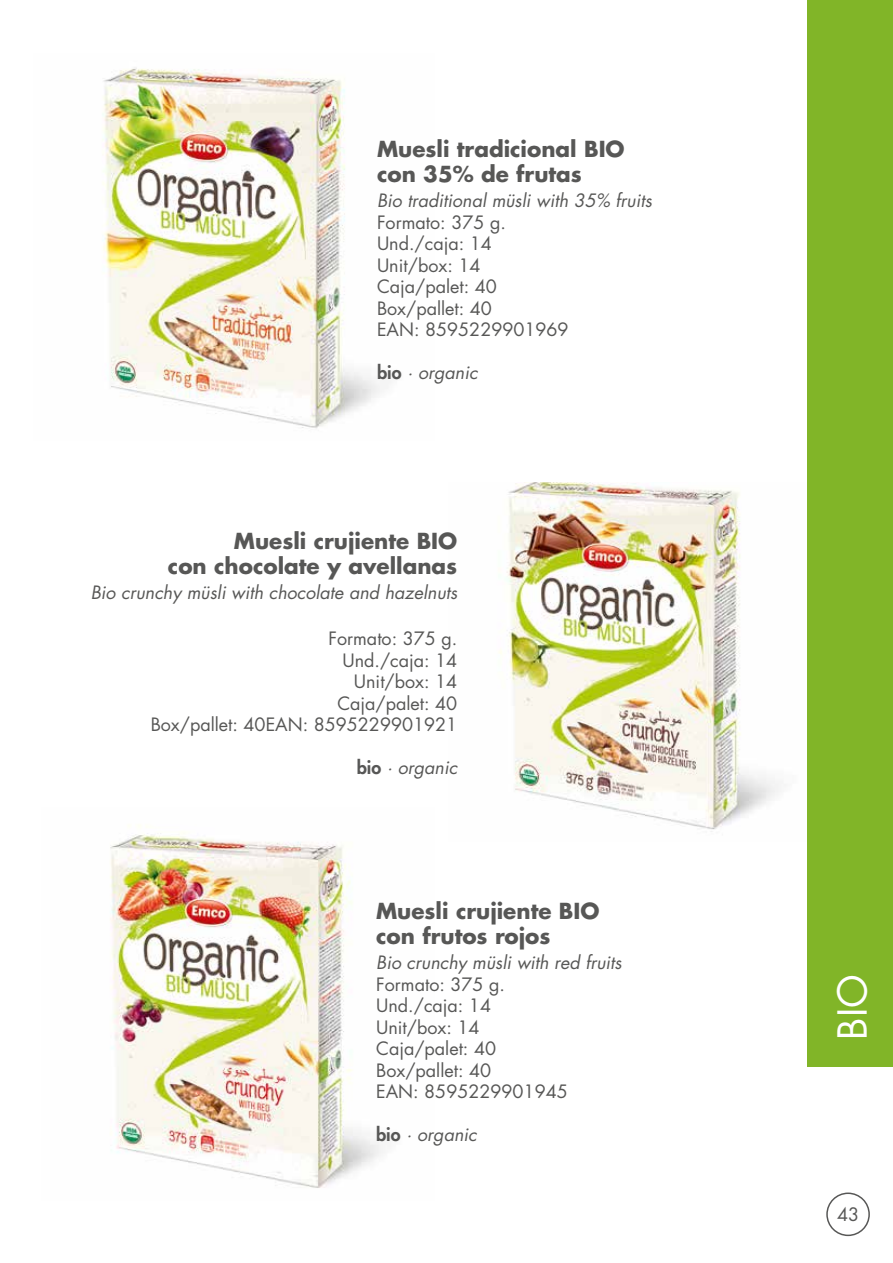
<style>
.page{position:relative;width:893px;height:1263px;background:#fff}
.page>*{position:absolute;margin:0;border:0;box-sizing:border-box;transform-origin:0 0}
.t1{font:39px "Futura Std";color:#fff}
.t2{font:700 21.45px/25px "Futura Std";color:#575756}
.t3{font:18px/21.5px "Futura Std";color:#575756}
.t4{font:italic 18px "Futura Std";color:#575756}
.s1{font-weight:800;font-style:normal}
</style>
<div class="page">
<svg style="left:826px;top:1192px;width:44px;height:44px"></svg>
<img style="left:499px;top:483px;width:309px;height:358px">
<img style="left:110px;top:825px;width:273px;height:363px">
<img style="left:103px;top:68px;width:277px;height:361px">
<div style="left:808px;top:0;width:85px;height:1066px;background:#81b528"></div>
<p class="t2" style="left:377px;top:136px;width:249px">Muesli tradicional BIO con 35% de frutas</p>
<p class="t4" style="left:377px;top:189px;width:276px">Bio traditional müsli with 35% fruits</p>
<p class="t3" style="left:377px;top:211px;width:193px">Formato: 375 g.<br>Und./caja: 14<br>Unit/box: 14<br>Caja/palet: 40<br>Box/pallet: 40<br>EAN: 8595229901969</p>
<p class="t4" style="left:377px;top:361px;width:102px"><span class="s1">bio</span> · organic</p>
<p class="t2" style="left:168px;top:528px;width:291px;text-align:right">Muesli crujiente BIO<br>con chocolate y avellanas</p>
<p class="t4" style="left:91px;top:581px;width:368px">Bio crunchy müsli with chocolate and hazelnuts</p>
<p class="t3" style="left:151px;top:628px;width:308px;text-align:right">Formato: 375 g.<br>Und./caja: 14<br>Unit/box: 14<br>Caja/palet: 40<br>Box/pallet: 40EAN: 8595229901921</p>
<p class="t4" style="left:357px;top:756px;width:102px"><span class="s1">bio</span> · organic</p>
<p class="t2" style="left:376px;top:898px;width:225px">Muesli crujiente BIO con frutos rojos</p>
<p class="t4" style="left:376px;top:951px;width:247px">Bio crunchy müsli with red fruits</p>
<p class="t3" style="left:376px;top:973px;width:193px">Formato: 375 g.<br>Und./caja: 14<br>Unit/box: 14<br>Caja/palet: 40<br>Box/pallet: 40<br>EAN: 8595229901945</p>
<p class="t4" style="left:376px;top:1123px;width:102px"><span class="s1">bio</span> · organic</p>
<h1 class="t1" style="left:827px;top:1039px;width:67px;rotate:-90deg">BIO</h1>
<p class="t3" style="left:837px;top:1204px;width:24px">43</p>
</div>
